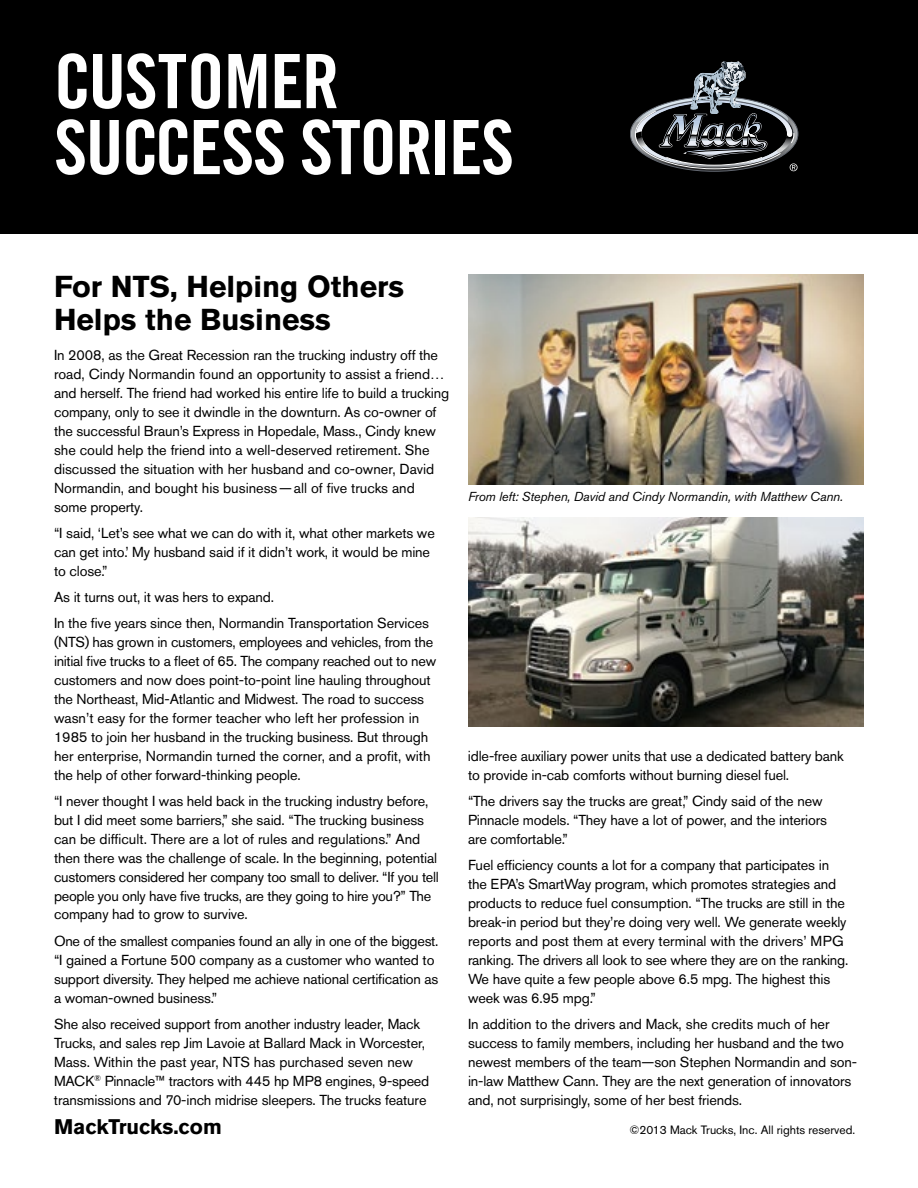
<style>
.page{position:relative;width:918px;height:1188px;background:#fff}
.page>*{position:absolute;margin:0;border:0;box-sizing:border-box;transform-origin:0 0}
.t1{font:75px/66px "Trade Gothic LT Std Bd Cn 20";letter-spacing:-.02em;color:#fff}
.t2{font:700 30px/33px "Akzidenz Grotesk Pro";color:#000}
.t3{font:700 21px "Akzidenz Grotesk Pro";color:#000}
.t4{font:14.4px/18.9px "Akzidenz Grotesk Pro";letter-spacing:-.01em;color:#000}
.t5{font:italic 12.9px "Akzidenz Grotesk Pro";letter-spacing:-.01em;color:#000}
.t6{font:12px "Akzidenz Grotesk Pro";color:#000}
</style>
<div class="page">
<div style="left:0;top:0;width:918px;height:234px;background:#000"></div>
<img style="left:468px;top:274px;width:396px;height:210px">
<img style="left:468px;top:517px;width:396px;height:210px">
<svg style="left:630px;top:61px;width:168px;height:110px"></svg>
<h1 class="t1" style="left:54px;top:48px;width:462px">CUSTOMER<br>SUCCESS STORIES</h1>
<h2 class="t2" style="left:54px;top:270px;width:352px">For NTS, Helping Others<br>Helps the Business</h2>
<p class="t4" style="left:54px;top:346px;width:397px">In 2008, as the Great Recession ran the trucking industry off the road, Cindy Normandin found an opportunity to assist a friend… and herself. The friend had worked his entire life to build a trucking company, only to see it dwindle in the downturn. As co-owner of the successful Braun’s Express in Hopedale, Mass., Cindy knew she could help the friend into a well-deserved retirement. She discussed the situation with her husband and co-owner, David Normandin, and bought his business—all of five trucks and some property.</p>
<p class="t4" style="left:54px;top:523px;width:382px">“I said, ‘Let’s see what we can do with it, what other markets we can get into.’ My husband said if it didn’t work, it would be mine to close.”</p>
<p class="t4" style="left:54px;top:584px;width:377px;line-height:26.4px">As it turns out, it was hers to expand.<br>In the five years since then, Normandin Transportation Services</p>
<p class="t4" style="left:54px;top:633px;width:384px">(NTS) has grown in customers, employees and vehicles, from the initial five trucks to a fleet of 65. The company reached out to new customers and now does point-to-point line hauling throughout the Northeast, Mid-Atlantic and Midwest. The road to success wasn’t easy for the former teacher who left her profession in 1985 to join her husband in the trucking business. But through her enterprise, Normandin turned the corner, and a profit, with the help of other forward-thinking people.</p>
<p class="t4" style="left:54px;top:792px;width:386px">“I never thought I was held back in the trucking industry before, but I did meet some barriers,” she said. “The trucking business can be difficult. There are a lot of rules and regulations.” And then there was the challenge of scale. In the beginning, potential customers considered her company too small to deliver. “If you tell people you only have five trucks, are they going to hire you?” The company had to grow to survive.</p>
<p class="t4" style="left:54px;top:931px;width:386px">One of the smallest companies found an ally in one of the biggest. “I gained a Fortune 500 company as a customer who wanted to support diversity. They helped me achieve national certification as a woman-owned business.”</p>
<p class="t4" style="left:54px;top:1014px;width:377px">She also received support from another industry leader, Mack Trucks, and sales rep Jim Lavoie at Ballard Mack in Worcester, Mass. Within the past year, NTS has purchased seven new MACK<sup>®</sup> Pinnacle™ tractors with 445 hp MP8 engines, 9-speed transmissions and 70-inch midrise sleepers. The trucks feature</p>
<p class="t5" style="left:468px;top:488px;width:377px">From left: Stephen, David and Cindy Normandin, with Matthew Cann.</p>
<p class="t4" style="left:468px;top:746px;width:377px">idle-free auxiliary power units that use a dedicated battery bank to provide in-cab comforts without burning diesel fuel.</p>
<p class="t4" style="left:468px;top:792px;width:360px">“The drivers say the trucks are great,” Cindy said of the new<br>Pinnacle models. “They have a lot of power, and the interiors are comfortable.”</p>
<p class="t4" style="left:468px;top:856px;width:382px">Fuel efficiency counts a lot for a company that participates in the EPA’s SmartWay program, which promotes strategies and products to reduce fuel consumption. “The trucks are still in the break-in period but they’re doing very well. We generate weekly reports and post them at every terminal with the drivers’ MPG ranking. The drivers all look to see where they are on the ranking.<br>We have quite a few people above 6.5 mpg. The highest this week was 6.95 mpg.”</p>
<p class="t4" style="left:468px;top:1014px;width:391px">In addition to the drivers and Mack, she credits much of her success to family members, including her husband and the two newest members of the team—son Stephen Normandin and son&shy;in-law Matthew Cann. They are the next generation of innovators and, not surprisingly, some of her best friends.</p>
<h3 class="t3" style="left:54px;top:1113px;width:169px">MackTrucks.com</h3>
<p class="t6" style="left:629px;top:1122px;width:227px">©2013 Mack Trucks, Inc. All rights reserved.</p>
</div>
